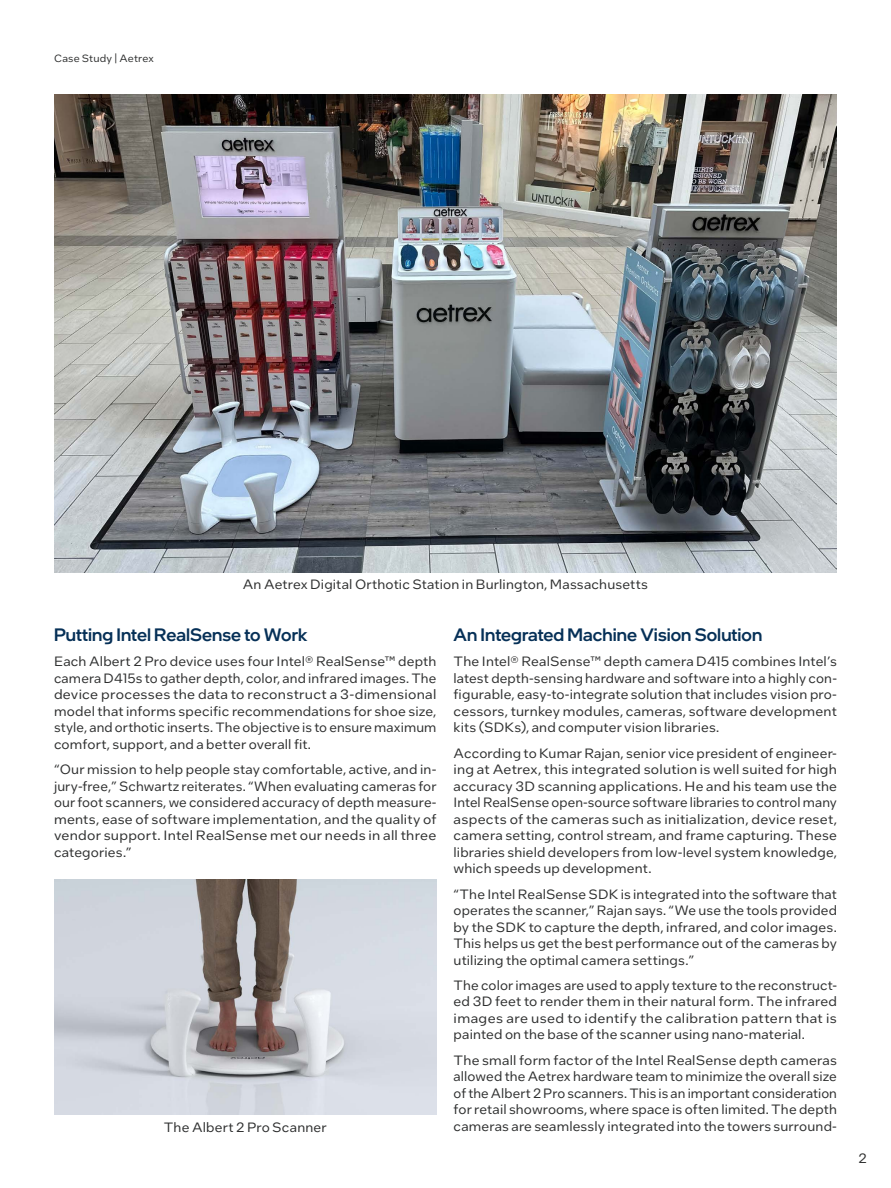
<style>
.page{position:relative;width:891px;height:1188px;background:#fff}
.page>*{position:absolute;margin:0;border:0;box-sizing:border-box;transform-origin:0 0}
.t1{font:500 18px "Intel One Display";color:#063057}
.t2{font:13.5px/16.5px "Intel One Text";letter-spacing:.01em;color:#2e2f2f;text-align:justify}
.t3{font:10.5px "Intel One Text";letter-spacing:.02em;color:#2e2f2f}
</style>
<div class="page">
<img style="left:54px;top:94px;width:783px;height:478px">
<img style="left:54px;top:879px;width:382px;height:235px">
<p class="t3" style="left:54px;top:52px;width:101px">Case Study | Aetrex</p>
<p class="t2" style="left:243px;top:576px;width:407px">An Aetrex Digital Orthotic Station in Burlington, Massachusetts</p>
<h1 class="t1" style="left:54px;top:623px;width:255px">Putting Intel RealSense to Work</h1>
<p class="t2" style="left:54px;top:653px;width:384px">Each Albert 2 Pro device uses four Intel® RealSense™ depth camera D415s to gather depth, color, and infrared images. The device processes the data to reconstruct a 3-dimensional model that informs specific recommendations for shoe size, style, and orthotic inserts. The objective is to ensure maximum comfort, support, and a better overall fit.</p>
<p class="t2" style="left:54px;top:761px;width:384px">“Our mission to help people stay comfortable, active, and in&shy;jury-free,” Schwartz reiterates. “When evaluating cameras for our foot scanners, we considered accuracy of depth measure&shy;ments, ease of software implementation, and the quality of vendor support. Intel RealSense met our needs in all three categories.”</p>
<p class="t2" style="left:164px;top:1118px;width:164px">The Albert 2 Pro Scanner</p>
<h1 class="t1" style="left:454px;top:623px;width:310px">An Integrated Machine Vision Solution</h1>
<p class="t2" style="left:454px;top:653px;width:385px">The Intel® RealSense™ depth camera D415 combines Intel’s latest depth-sensing hardware and software into a highly con&shy;figurable, easy-to-integrate solution that includes vision pro&shy;cessors, turnkey modules, cameras, software development kits (SDKs), and computer vision libraries.</p>
<p class="t2" style="left:454px;top:744px;width:385px">According to Kumar Rajan, senior vice president of engineer&shy;ing at Aetrex, this integrated solution is well suited for high accuracy 3D scanning applications. He and his team use the Intel RealSense open-source software libraries to control many aspects of the cameras such as initialization, device reset, camera setting, control stream, and frame capturing. These libraries shield developers from low-level system knowledge, which speeds up development.</p>
<p class="t2" style="left:454px;top:885px;width:385px">“The Intel RealSense SDK is integrated into the software that operates the scanner,” Rajan says. “We use the tools provided by the SDK to capture the depth, infrared, and color images.<br>This helps us get the best performance out of the cameras by utilizing the optimal camera settings.”</p>
<p class="t2" style="left:454px;top:976px;width:385px">The color images are used to apply texture to the reconstruct&shy;ed 3D feet to render them in their natural form. The infrared images are used to identify the calibration pattern that is painted on the base of the scanner using nano-material.</p>
<p class="t2" style="left:454px;top:1051px;width:385px">The small form factor of the Intel RealSense depth cameras allowed the Aetrex hardware team to minimize the overall size of the Albert 2 Pro scanners. This is an important consideration for retail showrooms, where space is often limited. The depth cameras are seamlessly integrated into the towers surround-</p>
<p class="t2" style="left:858px;top:1150px;width:10px">2</p>
</div>
